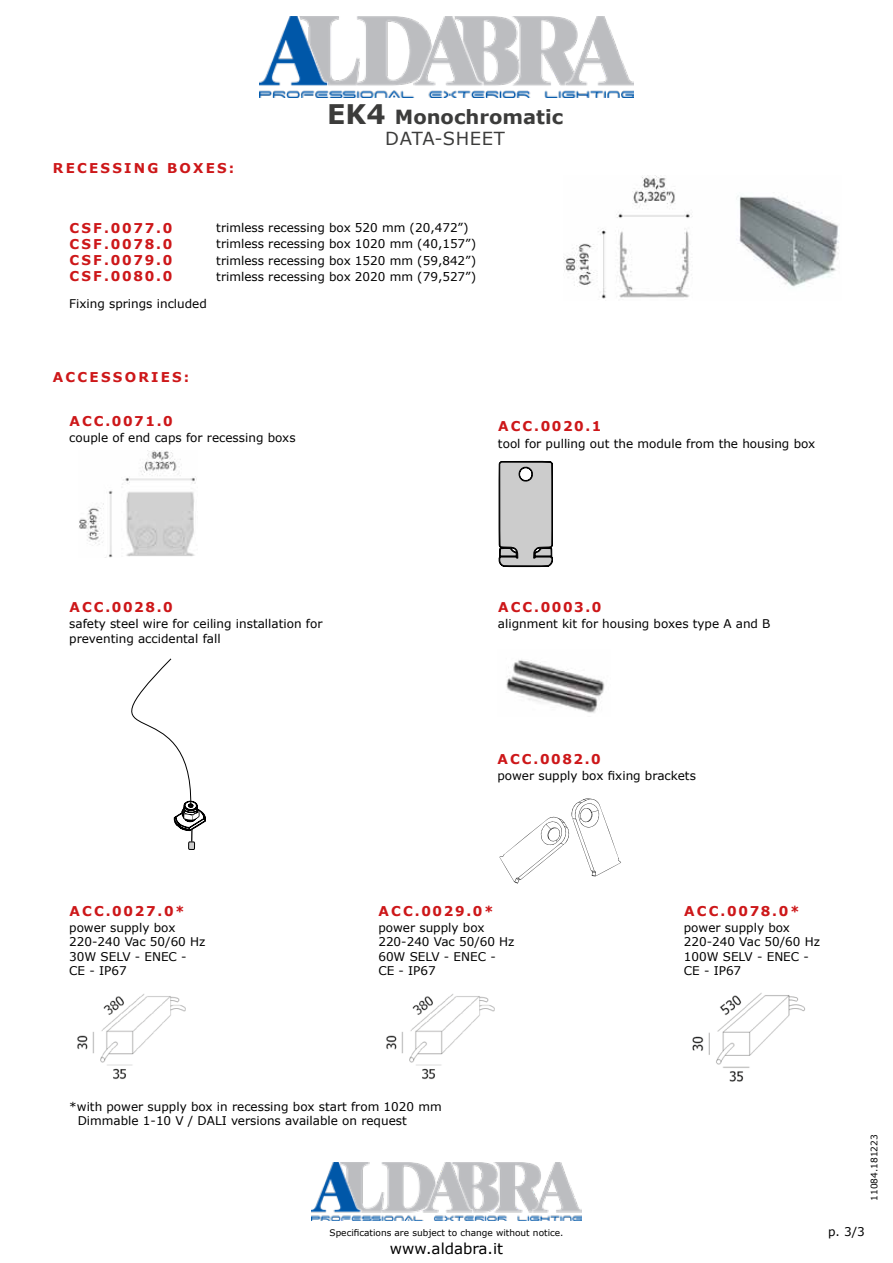
<style>
.page{position:relative;width:893px;height:1263px;background:#fff}
.page>*{position:absolute;margin:0;border:0;box-sizing:border-box;transform-origin:0 0}
.t1{font:700 19.5px "Verdana";color:#3c3c3b}
.t2{font:18px "Verdana";letter-spacing:.035em;color:#3c3c3b}
.t3{font:15px "Verdana";color:#000}
.t4{font:700 13.5px/16.2px "Verdana";letter-spacing:.155em;color:#cd1719;text-align:justify}
.t5{font:12px/14.4px "Verdana";color:#000}
.t6{font:9px "Verdana";color:#000}
.s1{font-size:27px}
</style>
<div class="page">
<img style="left:259px;top:17px;width:374px;height:80px">
<img style="left:564px;top:175px;width:275px;height:124px">
<img style="left:79px;top:451px;width:118px;height:106px">
<svg style="left:499px;top:461px;width:54px;height:106px;background:#b2b2b2"></svg>
<img style="left:506px;top:659px;width:99px;height:54px">
<svg style="left:131px;top:658px;width:75px;height:192px"></svg>
<svg style="left:499px;top:798px;width:122px;height:85px"></svg>
<img style="left:77px;top:994px;width:109px;height:86px">
<img style="left:386px;top:994px;width:109px;height:86px">
<img style="left:692px;top:993px;width:113px;height:89px">
<img style="left:311px;top:1162px;width:271px;height:58px">
<p class="t4" style="left:53px;top:160px;width:183px">RECESSING BOXES:</p>
<h1 class="t1" style="left:327px;top:103px;width:237px"><span class="s1">EK4</span> Monochromatic</h1>
<h2 class="t2" style="left:385px;top:126px;width:121px">DATA-SHEET</h2>
<p class="t4" style="left:69px;top:220px;width:104px">CSF.0077.0<br>CSF.0078.0<br>CSF.0079.0<br>CSF.0080.0</p>
<p class="t5" style="left:69px;top:296px;width:139px">Fixing springs included</p>
<p class="t5" style="left:216px;top:219px;width:261px;line-height:16.5px">trimless recessing box 520 mm (20,472”) trimless recessing box 1020 mm (40,157”) trimless recessing box 1520 mm (59,842”) trimless recessing box 2020 mm (79,527”)</p>
<p class="t4" style="left:53px;top:369px;width:138px">ACCESSORIES:</p>
<p class="t4" style="left:69px;top:413px;width:105px">ACC.0071.0</p>
<p class="t5" style="left:69px;top:431px;width:228px">couple of end caps for recessing boxs</p>
<p class="t4" style="left:498px;top:418px;width:105px">ACC.0020.1</p>
<p class="t5" style="left:498px;top:436px;width:319px">tool for pulling out the module from the housing box</p>
<p class="t4" style="left:69px;top:599px;width:105px">ACC.0028.0</p>
<p class="t5" style="left:69px;top:616px;width:255px">safety steel wire for ceiling installation for preventing accidental fall</p>
<p class="t4" style="left:69px;top:902px;width:117px">ACC.0027.0*</p>
<p class="t5" style="left:69px;top:920px;width:138px">power supply box<br>220-240 Vac 50/60 Hz<br>30W SELV - ENEC -<br>CE - IP67</p>
<p class="t4" style="left:498px;top:599px;width:105px">ACC.0003.0</p>
<p class="t5" style="left:498px;top:616px;width:274px">alignment kit for housing boxes type A and B</p>
<p class="t4" style="left:498px;top:750px;width:105px">ACC.0082.0</p>
<p class="t5" style="left:497px;top:768px;width:200px">power supply box fixing brackets</p>
<p class="t4" style="left:379px;top:902px;width:117px">ACC.0029.0*</p>
<p class="t5" style="left:378px;top:920px;width:138px">power supply box<br>220-240 Vac 50/60 Hz<br>60W SELV - ENEC -<br>CE - IP67</p>
<p class="t4" style="left:684px;top:902px;width:117px">ACC.0078.0*</p>
<p class="t5" style="left:684px;top:920px;width:138px">power supply box<br>220-240 Vac 50/60 Hz<br>100W SELV - ENEC -<br>CE - IP67</p>
<p class="t5" style="left:78px;top:1099px;width:366px;text-indent:-8px">*with power supply box in recessing box start from 1020 mm<br>Dimmable 1-10 V / DALI versions available on request</p>
<p class="t6" style="left:330px;top:1226px;width:235px">Specifications are subject to change without notice.</p>
<p class="t3" style="left:390px;top:1238px;width:115px">www.aldabra.it</p>
<p class="t6" style="left:868px;top:1201px;width:68px;rotate:-90deg">11084.181223</p>
<p class="t5" style="left:828px;top:1224px;width:38px">p. 3/3</p>
</div>
